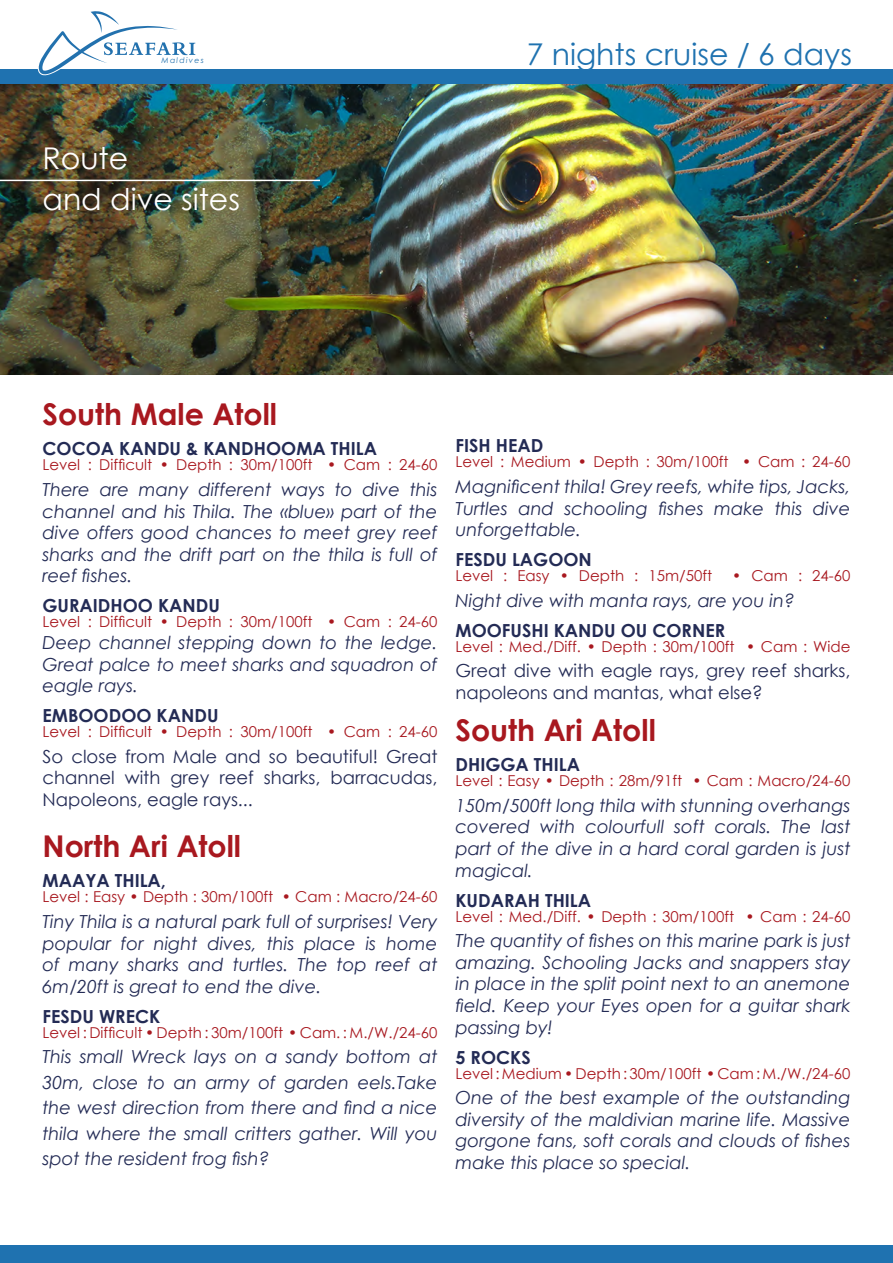
<style>
.page{position:relative;width:893px;height:1263px;background:#fff}
.page>*{position:absolute;margin:0;border:0;box-sizing:border-box;transform-origin:0 0}
.t1{font:700 30px "Century Gothic";color:#a8181f}
.t2{font:30px "Century Gothic";color:#1f72b0}
.t3{font:30px/40.5px "Century Gothic";color:#fff}
.t4{font:italic 18px/21.6px "Century Gothic";color:#232b55;text-align:justify}
.t5{font:18px/21.6px "Century Gothic";color:#232b55;text-align:justify}
.t6{font:700 18px "Century Gothic";color:#232b55}
.t7{font:15px "Century Gothic";color:#a8181f}
.t8{font:italic 7.8px "Century Gothic";letter-spacing:.165em;color:#2271ae}
</style>
<div class="page">
<div style="left:0;top:69px;width:893px;height:15px;background:#1f72b0"></div>
<svg style="left:38px;top:11px;width:157px;height:64px"></svg>
<img style="left:0;top:84px;width:893px;height:290px">
<hr style="left:0;top:180px;width:320px;height:1px;background:#fff">
<div style="left:0;top:1246px;width:893px;height:17px;background:#1f72b0"></div>
<p class="t8" style="left:162px;top:56px;width:44px">Maldives</p>
<h1 class="t3" style="left:43px;top:138px;width:199px">Route<br>and dive sites</h1>
<h1 class="t2" style="left:527px;top:33px;width:327px">7 nights cruise / 6 days</h1>
<h1 class="t1" style="left:43px;top:392px;width:236px">South Male Atoll</h1>
<p class="t6" style="left:43px;top:435px;width:336px">COCOA KANDU &amp; KANDHOOMA THILA</p>
<p class="t7" style="left:43px;top:454px;width:396px">Level : Difficult • Depth : 30m/100ft • Cam : 24-60</p>
<p class="t4" style="left:43px;top:478px;width:396px">There are many different ways to dive this channel and his Thila. The «blue» part of the dive offers good chances to meet grey reef sharks and the drift part on the thila is full of reef fishes.</p>
<p class="t6" style="left:43px;top:592px;width:179px">GURAIDHOO KANDU</p>
<p class="t7" style="left:43px;top:611px;width:396px">Level : Difficult • Depth : 30m/100ft • Cam : 24-60</p>
<p class="t4" style="left:43px;top:631px;width:396px">Deep channel stepping down to the ledge.<br>Great palce to meet sharks and squadron of eagle rays.</p>
<p class="t6" style="left:43px;top:702px;width:178px">EMBOODOO KANDU</p>
<p class="t7" style="left:43px;top:721px;width:396px">Level : Difficult • Depth : 30m/100ft • Cam : 24-60</p>
<p class="t5" style="left:43px;top:745px;width:396px">So close from Male and so beautiful! Great channel with grey reef sharks, barracudas, Napoleons, eagle rays...</p>
<h1 class="t1" style="left:43px;top:824px;width:200px">North Ari Atoll</h1>
<p class="t6" style="left:43px;top:867px;width:125px">MAAYA THILA,</p>
<p class="t7" style="left:43px;top:886px;width:396px">Level : Easy • Depth : 30m/100ft • Cam : Macro/24-60</p>
<p class="t4" style="left:43px;top:910px;width:396px">Tiny Thila is a natural park full of surprises! Very popular for night dives, this place is home of many sharks and turtles. The top reef at 6m/20ft is great to end the dive.</p>
<p class="t6" style="left:43px;top:1002px;width:119px">FESDU WRECK</p>
<p class="t7" style="left:43px;top:1022px;width:396px">Level : Difficult • Depth : 30m/100ft • Cam. : M./W./24-60</p>
<p class="t4" style="left:43px;top:1044px;width:396px;line-height:25.5px">This small Wreck lays on a sandy bottom at 30m, close to an army of garden eels.Take the west direction from there and find a nice thila where the small critters gather. Will you spot the resident frog fish?</p>
<p class="t6" style="left:455px;top:432px;width:89px">FISH HEAD</p>
<p class="t7" style="left:455px;top:451px;width:396px">Level : Medium • Depth : 30m/100ft • Cam : 24-60</p>
<p class="t4" style="left:455px;top:475px;width:396px">Magnificent thila! Grey reefs, white tips, Jacks, Turtles and schooling fishes make this dive unforgettable.</p>
<p class="t6" style="left:455px;top:546px;width:138px">FESDU LAGOON</p>
<p class="t7" style="left:455px;top:565px;width:258px">Level : Easy • Depth : 15m/50ft</p>
<p class="t7" style="left:732px;top:565px;width:120px">• Cam : 24-60</p>
<p class="t4" style="left:455px;top:589px;width:341px">Night dive with manta rays, are you in?</p>
<p class="t6" style="left:455px;top:616px;width:271px">MOOFUSHI KANDU OU CORNER</p>
<p class="t7" style="left:455px;top:636px;width:396px">Level : Med./Diff. • Depth : 30m/100ft • Cam : Wide</p>
<p class="t5" style="left:455px;top:659px;width:396px">Great dive with eagle rays, grey reef sharks, napoleons and mantas, what else?</p>
<h1 class="t1" style="left:455px;top:708px;width:202px">South Ari Atoll</h1>
<p class="t6" style="left:455px;top:751px;width:126px">DHIGGA THILA</p>
<p class="t7" style="left:455px;top:770px;width:396px">Level : Easy • Depth : 28m/91ft • Cam : Macro/24-60</p>
<p class="t4" style="left:455px;top:794px;width:396px">150m/500ft long thila with stunning overhangs covered with colourfull soft corals. The last part of the dive in a hard coral garden is just magical.</p>
<p class="t6" style="left:455px;top:886px;width:137px">KUDARAH THILA</p>
<p class="t7" style="left:455px;top:906px;width:396px">Level : Med./Diff. • Depth : 30m/100ft • Cam : 24-60</p>
<p class="t4" style="left:455px;top:929px;width:396px">The quantity of fishes on this marine park is just amazing. Schooling Jacks and snappers stay in place in the split point next to an anemone field. Keep your Eyes open for a guitar shark passing by!</p>
<p class="t6" style="left:455px;top:1043px;width:77px">5 ROCKS</p>
<p class="t7" style="left:455px;top:1063px;width:396px">Level : Medium • Depth : 30m/100ft • Cam : M./W./24-60</p>
<p class="t4" style="left:455px;top:1086px;width:396px">One of the best example of the outstanding diversity of the maldivian marine life. Massive gorgone fans, soft corals and clouds of fishes make this place so special.</p>
</div>
